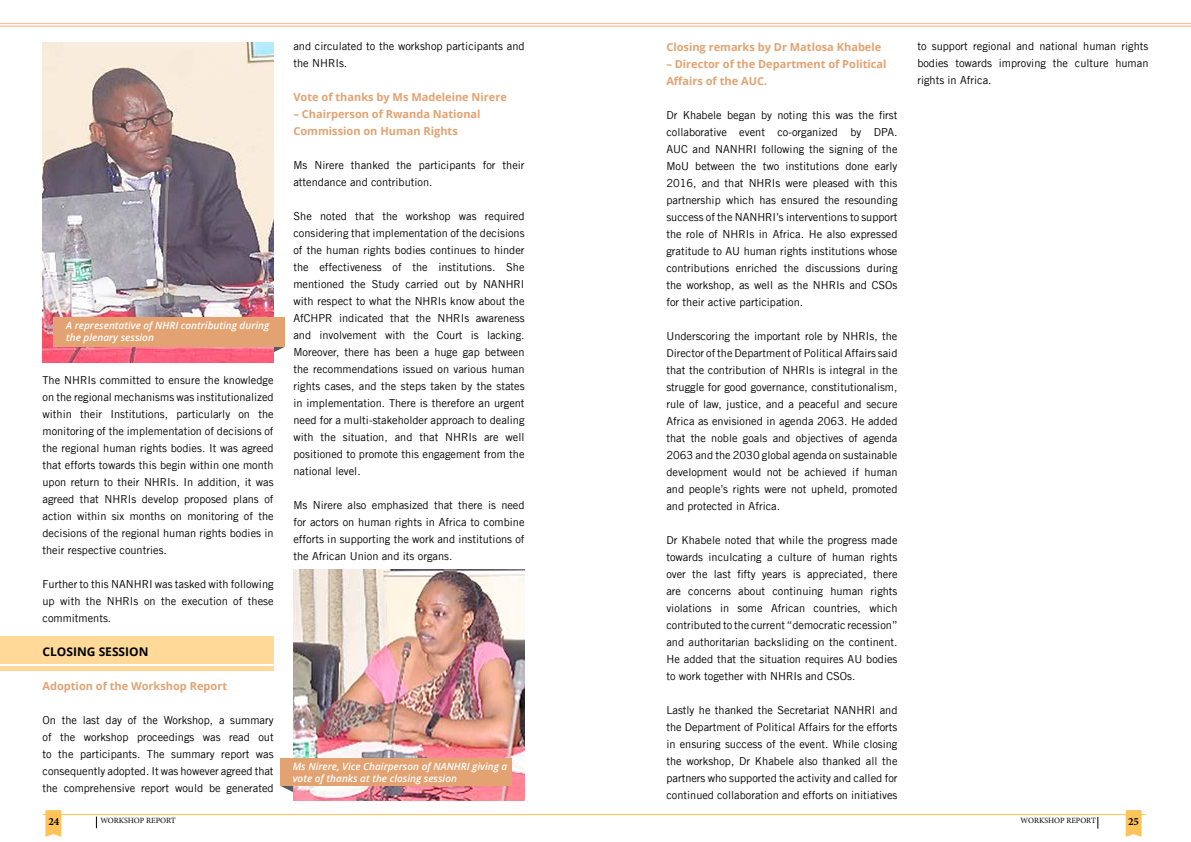
<style>
.page{position:relative;width:1191px;height:842px;background:#fff}
.page>*{position:absolute;margin:0;border:0;box-sizing:border-box;transform-origin:0 0}
.t1{font:700 12px "Open Sans";color:#000}
.t2{font:11px/17px "Trade Gothic LT";color:#000;text-align:justify}
.t3{font:700 11px/17px "Open Sans";color:#e2a271}
.t4{font:700 11px "Minion Pro";color:#000}
.t5{font:italic 600 10px/12px "Open Sans";color:#fff}
.t6{font:8px "Minion Pro";letter-spacing:-.01em;color:#000}
</style>
<div class="page">
<hr style="left:0;top:23px;width:1191px;height:1px;background:#e2a271">
<hr style="left:0;top:26px;width:1191px;height:1px;background:#e2a271">
<hr style="left:43px;top:814px;width:1103px;height:1px;background:#fec45a">
<svg style="left:45px;top:810px;width:16px;height:27px"></svg>
<svg style="left:1125px;top:810px;width:16px;height:27px"></svg>
<svg style="left:96px;top:816px;width:1px;height:12px"></svg>
<div style="left:0;top:636px;width:274px;height:28px;background:#fed997"></div>
<hr style="left:0;top:666px;width:274px;height:4px;background:#fed997">
<svg style="left:281px;top:786px;width:12px;height:6px"></svg>
<svg style="left:274px;top:347px;width:10px;height:5px"></svg>
<img style="left:43px;top:43px;width:231px;height:320px">
<div style="left:54px;top:317px;width:231px;height:30px;background:#e2a271"></div>
<img style="left:293px;top:570px;width:231px;height:231px">
<div style="left:281px;top:758px;width:231px;height:28px;background:#e2a271"></div>
<p class="t5" style="left:66px;top:319px;width:205px">A representative of NHRI contributing during the plenary session</p>
<p class="t2" style="left:43px;top:371px;width:233px">The NHRIs committed to ensure the knowledge on the regional mechanisms was institutionalized within their Institutions, particularly on the monitoring of the implementation of decisions of the regional human rights bodies. It was agreed that efforts towards this begin within one month upon return to their NHRIs. In addition, it was agreed that NHRIs develop proposed plans of action within six months on monitoring of the decisions of the regional human rights bodies in their respective countries.</p>
<p class="t2" style="left:43px;top:575px;width:233px">Further to this NANHRI was tasked with following up with the NHRIs on the execution of these commitments.</p>
<p class="t1" style="left:43px;top:643px;width:107px">CLOSING SESSION</p>
<p class="t3" style="left:43px;top:677px;width:186px">Adoption of the Workshop Report</p>
<p class="t2" style="left:43px;top:711px;width:233px">On the last day of the Workshop, a summary of the workshop proceedings was read out to the participants. The summary report was consequently adopted. It was however agreed that the comprehensive report would be generated</p>
<p class="t2" style="left:293px;top:38px;width:233px">and circulated to the workshop participants and the NHRIs.</p>
<p class="t3" style="left:293px;top:89px;width:215px">Vote of thanks by Ms Madeleine Nirere</p>
<p class="t3" style="left:293px;top:106px;width:189px">– Chairperson of Rwanda National<br>Commission on Human Rights</p>
<p class="t2" style="left:293px;top:157px;width:232px">Ms Nirere thanked the participants for their attendance and contribution.</p>
<p class="t2" style="left:293px;top:208px;width:233px">She noted that the workshop was required considering that implementation of the decisions of the human rights bodies continues to hinder the effectiveness of the institutions. She mentioned the Study carried out by NANHRI with respect to what the NHRIs know about the AfCHPR indicated that the NHRIs awareness and involvement with the Court is lacking.<br>Moreover, there has been a huge gap between the recommendations issued on various human rights cases, and the steps taken by the states in implementation. There is therefore an urgent need for a multi-stakeholder approach to dealing with the situation, and that NHRIs are well positioned to promote this engagement from the national level.</p>
<p class="t2" style="left:293px;top:497px;width:233px">Ms Nirere also emphasized that there is need for actors on human rights in Africa to combine efforts in supporting the work and institutions of the African Union and its organs.</p>
<p class="t5" style="left:293px;top:760px;width:216px">Ms Nirere, Vice Chairperson of NANHRI giving a vote of thanks at the closing session</p>
<p class="t3" style="left:666px;top:38px;width:216px">Closing remarks by Dr Matlosa Khabele</p>
<p class="t3" style="left:666px;top:55px;width:222px">– Director of the Department of Political<br>Affairs of the AUC.</p>
<p class="t2" style="left:666px;top:106px;width:233px">Dr Khabele began by noting this was the first collaborative event co-organized by DPA.<br>AUC and NANHRI following the signing of the MoU between the two institutions done early 2016, and that NHRIs were pleased with this partnership which has ensured the resounding success of the NANHRI’s interventions to support the role of NHRIs in Africa. He also expressed gratitude to AU human rights institutions whose contributions enriched the discussions during the workshop, as well as the NHRIs and CSOs for their active participation.</p>
<p class="t2" style="left:666px;top:327px;width:233px">Underscoring the important role by NHRIs, the Director of the Department of Political Affairs said that the contribution of NHRIs is integral in the struggle for good governance, constitutionalism, rule of law, justice, and a peaceful and secure Africa as envisioned in agenda 2063. He added that the noble goals and objectives of agenda 2063 and the 2030 global agenda on sustainable development would not be achieved if human and people’s rights were not upheld, promoted and protected in Africa.</p>
<p class="t2" style="left:666px;top:531px;width:233px">Dr Khabele noted that while the progress made towards inculcating a culture of human rights over the last fifty years is appreciated, there are concerns about continuing human rights violations in some African countries, which contributed to the current “democratic recession” and authoritarian backsliding on the continent.<br>He added that the situation requires AU bodies to work together with NHRIs and CSOs.</p>
<p class="t2" style="left:666px;top:701px;width:233px">Lastly he thanked the Secretariat NANHRI and the Department of Political Affairs for the efforts in ensuring success of the event. While closing the workshop, Dr Khabele also thanked all the partners who supported the activity and called for continued collaboration and efforts on initiatives</p>
<p class="t2" style="left:917px;top:38px;width:233px">to support regional and national human rights bodies towards improving the culture human rights in Africa.</p>
<p class="t4" style="left:48px;top:814px;width:12px">24</p>
<p class="t6" style="left:100px;top:815px;width:77px">WORKSHOP REPORT</p>
<p class="t6" style="left:1020px;top:815px;width:77px">WORKSHOP REPORT</p>
<p class="t4" style="left:1128px;top:814px;width:12px">25</p>
</div>
